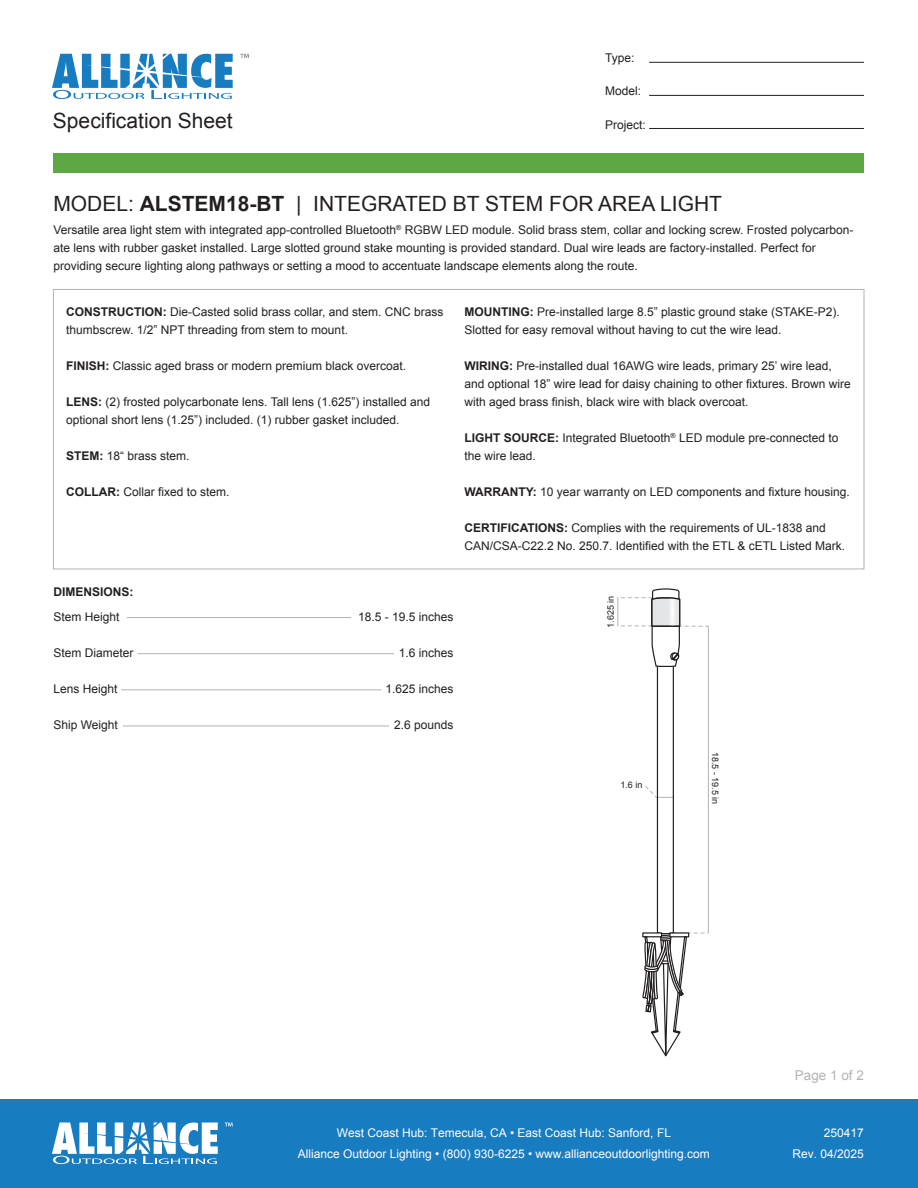
<style>
.page{position:relative;width:918px;height:1188px;background:#fff}
.page>*{position:absolute;margin:0;border:0;box-sizing:border-box;transform-origin:0 0}
.t1{font:21px "Arial";color:#231f20}
.t2{font:13.5px "Arial";color:#b2b3b3}
.t3{font:12px/18px "Arial";color:#231f20}
.t4{font:12px/21px "Arial";color:#fff;text-align:center}
.t5{font:700 12px "Arial";color:#231f20}
.t6{font:9px "Arial";color:#231f20}
.s1{font-weight:700}
</style>
<div class="page">
<hr style="left:708px;top:626px;width:1px;height:307px;background:#b2b3b3">
<div style="left:53px;top:153px;width:811px;height:20px;background:#5da844"></div>
<div style="left:0;top:1100px;width:918px;height:88px;background:#177cc0"></div>
<svg style="left:617px;top:589px;width:91px;height:511px"></svg>
<hr style="left:127px;top:617px;width:224px;height:1px;background:#b2b3b3">
<hr style="left:138px;top:653px;width:256px;height:1px;background:#b2b3b3">
<hr style="left:121px;top:689px;width:260px;height:1px;background:#b2b3b3">
<hr style="left:123px;top:726px;width:266px;height:1px;background:#b2b3b3">
<svg style="left:52px;top:54px;width:181px;height:45px"></svg>
<svg style="left:240px;top:54px;width:9px;height:4px"></svg>
<hr style="left:649px;top:62px;width:215px;height:1px;background:#231f20">
<hr style="left:649px;top:95px;width:215px;height:1px;background:#231f20">
<hr style="left:649px;top:128px;width:215px;height:1px;background:#231f20">
<svg style="left:52px;top:1123px;width:166px;height:41px"></svg>
<svg style="left:225px;top:1123px;width:8px;height:3px"></svg>
<h1 class="t1" style="left:53px;top:107px;width:181px">Specification Sheet</h1>
<p class="t3" style="left:605px;top:49px;width:31px">Type:</p>
<p class="t3" style="left:605px;top:82px;width:38px">Model:</p>
<p class="t3" style="left:605px;top:115px;width:42px">Project:</p>
<h1 class="t1" style="left:53px;top:190px;width:670px">MODEL: <span class="s1">ALSTEM18-BT</span> | INTEGRATED BT STEM FOR AREA LIGHT</h1>
<p class="t3" style="left:53px;top:221px;width:802px">Versatile area light stem with integrated app-controlled Bluetooth<sup>®</sup> RGBW LED module. Solid brass stem, collar and locking screw. Frosted polycarbon&shy;ate lens with rubber gasket installed. Large slotted ground stake mounting is provided standard. Dual wire leads are factory-installed. Perfect for providing secure lighting along pathways or setting a mood to accentuate landscape elements along the route.</p>
<p class="t3" style="left:66px;top:303px;width:379px"><span class="s1">CONSTRUCTION:</span> Die-Casted solid brass collar, and stem. CNC brass thumbscrew. 1/2” NPT threading from stem to mount.</p>
<p class="t3" style="left:66px;top:357px;width:342px"><span class="s1">FINISH:</span> Classic aged brass or modern premium black overcoat.</p>
<p class="t3" style="left:66px;top:393px;width:365px"><span class="s1">LENS:</span> (2) frosted polycarbonate lens. Tall lens (1.625”) installed and optional short lens (1.25”) included. (1) rubber gasket included.</p>
<p class="t3" style="left:66px;top:447px;width:125px"><span class="s1">STEM:</span> 18“ brass stem.</p>
<p class="t3" style="left:66px;top:483px;width:165px"><span class="s1">COLLAR:</span> Collar fixed to stem.</p>
<p class="t3" style="left:465px;top:303px;width:377px"><span class="s1">MOUNTING:</span> Pre-installed large 8.5” plastic ground stake (STAKE-P2).<br>Slotted for easy removal without having to cut the wire lead.</p>
<p class="t3" style="left:465px;top:357px;width:388px"><span class="s1">WIRING:</span> Pre-installed dual 16AWG wire leads, primary 25’ wire lead, and optional 18” wire lead for daisy chaining to other fixtures. Brown wire with aged brass finish, black wire with black overcoat.</p>
<p class="t3" style="left:465px;top:429px;width:375px"><span class="s1">LIGHT SOURCE:</span> Integrated Bluetooth<sup>®</sup> LED module pre-connected to the wire lead.</p>
<p class="t3" style="left:465px;top:483px;width:387px"><span class="s1">WARRANTY:</span> 10 year warranty on LED components and fixture housing.</p>
<p class="t3" style="left:465px;top:519px;width:382px"><span class="s1">CERTIFICATIONS:</span> Complies with the requirements of UL-1838 and<br>CAN/CSA-C22.2 No. 250.7. Identified with the ETL &amp; cETL Listed Mark.</p>
<p class="t5" style="left:53px;top:584px;width:82px">DIMENSIONS:</p>
<p class="t3" style="left:53px;top:608px;width:68px">Stem Height</p>
<p class="t3" style="left:53px;top:644px;width:82px">Stem Diameter</p>
<p class="t3" style="left:53px;top:680px;width:66px">Lens Height</p>
<p class="t3" style="left:53px;top:716px;width:66px">Ship Weight</p>
<p class="t3" style="left:358px;top:608px;width:97px">18.5 - 19.5 inches</p>
<p class="t3" style="left:399px;top:644px;width:56px">1.6 inches</p>
<p class="t3" style="left:386px;top:680px;width:70px">1.625 inches</p>
<p class="t3" style="left:394px;top:716px;width:61px">2.6 pounds</p>
<p class="t6" style="left:605px;top:628px;width:34px;rotate:-90deg">1.625 in</p>
<p class="t6" style="left:620px;top:779px;width:24px">1.6 in</p>
<p class="t6" style="left:721px;top:752px;width:54px;rotate:90deg">18.5 - 19.5 in</p>
<p class="t2" style="left:795px;top:1067px;width:71px">Page 1 of 2</p>
<p class="t4" style="left:298px;top:1122px;width:414px">West Coast Hub: Temecula, CA • East Coast Hub: Sanford, FL<br>Alliance Outdoor Lighting • (800) 930-6225 • www.allianceoutdoorlighting.com</p>
<p class="t4" style="left:793px;top:1122px;width:73px;text-align:right">250417<br>Rev. 04/2025</p>
</div>
